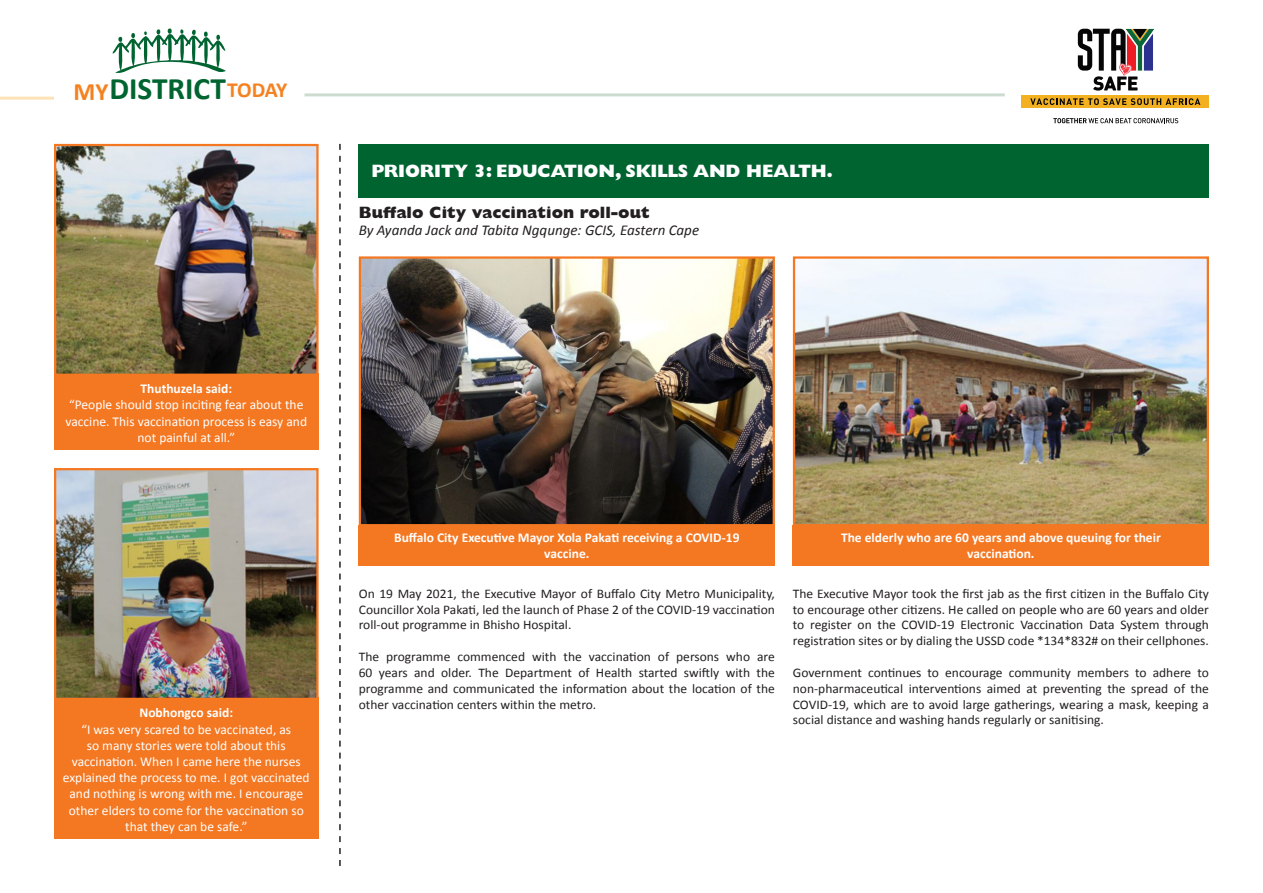
<style>
.page{position:relative;width:1263px;height:893px;background:#fff}
.page>*{position:absolute;margin:0;border:0;box-sizing:border-box;transform-origin:0 0}
.t1{font:700 31.35px "Calibri";color:#006431}
.t2{font:700 25.05px "Calibri";color:#f58220}
.t3{font:700 21.6px "Calibri";letter-spacing:-.025em;color:#f58220}
.t4{font:800 18px "Gill Sans MT Pro";letter-spacing:-.01em;color:#fff}
.t5{font:800 16.5px "Gill Sans MT Pro";color:#231f20}
.t6{font:italic 15px "Calibri";color:#231f20}
.t7{font:13.5px/16.2px "Calibri";color:#fff;text-align:center}
.t8{font:700 13.5px/16.2px "Calibri";color:#fff;text-align:center}
.t9{font:13.2px/15.9px "Calibri";color:#231f20;text-align:justify}
</style>
<div class="page">
<div style="left:359px;top:144px;width:850px;height:54px;background:#006431"></div>
<svg style="left:339px;top:144px;width:2px;height:722px"></svg>
<div style="left:54px;top:374px;width:265px;height:76px;background:#f47721"></div>
<img style="left:57px;top:147px;width:259px;height:226px">
<div style="left:54px;top:144px;width:265px;height:232px;border:2px solid #f47721"></div>
<div style="left:54px;top:698px;width:265px;height:141px;background:#f47721"></div>
<img style="left:57px;top:471px;width:259px;height:226px">
<div style="left:54px;top:468px;width:265px;height:232px;border:2px solid #f47721"></div>
<img style="left:362px;top:259px;width:410px;height:264px">
<div style="left:359px;top:256px;width:416px;height:270px;border:2px solid #f47721"></div>
<img style="left:796px;top:259px;width:410px;height:264px">
<div style="left:793px;top:256px;width:416px;height:270px;border:2px solid #f47721"></div>
<div style="left:359px;top:525px;width:416px;height:41px;background:#f47721"></div>
<div style="left:793px;top:525px;width:416px;height:41px;background:#f47721"></div>
<hr style="left:0;top:97px;width:54px;height:3px;background:#fee2b7">
<hr style="left:304px;top:93px;width:701px;height:3px;background:#ccdcd0">
<svg style="left:113px;top:28px;width:113px;height:45px"></svg>
<svg style="left:1078px;top:29px;width:76px;height:62px"></svg>
<div style="left:1022px;top:95px;width:187px;height:12px;background:#f3b121"></div>
<svg style="left:1030px;top:98px;width:170px;height:7px"></svg>
<svg style="left:1053px;top:118px;width:125px;height:5px"></svg>
<p class="t2" style="left:73px;top:75px;width:36px">MY</p>
<p class="t1" style="left:109px;top:69px;width:118px">DISTRICT</p>
<p class="t3" style="left:227px;top:76px;width:62px">TODAY</p>
<p class="t4" style="left:372px;top:160px;width:463px">PRIORITY 3: EDUCATION, SKILLS AND HEALTH.</p>
<p class="t5" style="left:359px;top:203px;width:293px">Buffalo City vaccination roll-out</p>
<p class="t6" style="left:359px;top:219px;width:342px">By Ayanda Jack and Tabita Ngqunge: GCIS, Eastern Cape</p>
<p class="t8" style="left:140px;top:381px;width:93px">Thuthuzela said:</p>
<p class="t7" style="left:65px;top:397px;width:243px">“People should stop inciting fear about the vaccine. This vaccination process is easy and not painful at all.”</p>
<p class="t8" style="left:139px;top:705px;width:95px">Nobhongco said:</p>
<p class="t7" style="left:63px;top:721px;width:248px">“I was very scared to be vaccinated, as<br>so many stories were told about this vaccination. When I came here the nurses explained the process to me. I got vaccinated and nothing is wrong with me. I encourage other elders to come for the vaccination so that they can be safe.”</p>
<p class="t8" style="left:394px;top:529px;width:347px">Buffalo City Executive Mayor Xola Pakati receiving a COVID-19 vaccine.</p>
<p class="t8" style="left:841px;top:529px;width:321px">The elderly who are 60 years and above queuing for their vaccination.</p>
<p class="t9" style="left:359px;top:585px;width:418px">On 19 May 2021, the Executive Mayor of Buffalo City Metro Municipality, Councillor Xola Pakati, led the launch of Phase 2 of the COVID-19 vaccination roll-out programme in Bhisho Hospital.</p>
<p class="t9" style="left:359px;top:649px;width:418px">The programme commenced with the vaccination of persons who are 60 years and older. The Department of Health started swiftly with the programme and communicated the information about the location of the other vaccination centers within the metro.</p>
<p class="t9" style="left:793px;top:585px;width:418px">The Executive Mayor took the first jab as the first citizen in the Buffalo City to encourage other citizens. He called on people who are 60 years and older to register on the COVID-19 Electronic Vaccination Data System through registration sites or by dialing the USSD code *134*832# on their cellphones.</p>
<p class="t9" style="left:793px;top:665px;width:418px">Government continues to encourage community members to adhere to non-pharmaceutical interventions aimed at preventing the spread of the COVID-19, which are to avoid large gatherings, wearing a mask, keeping a social distance and washing hands regularly or sanitising.</p>
</div>
